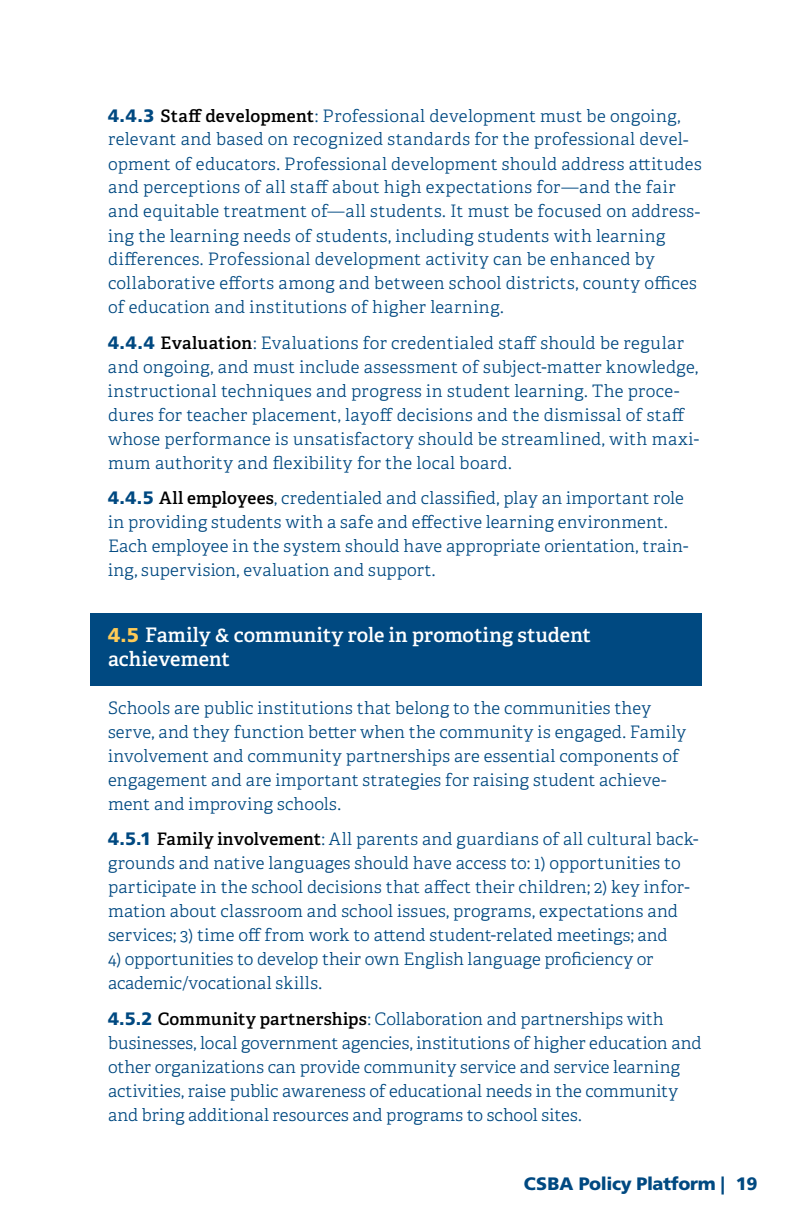
<style>
.page{position:relative;width:792px;height:1224px;background:#fff}
.page>*{position:absolute;margin:0;border:0;box-sizing:border-box;transform-origin:0 0}
.t1{font:600 20px/24px "Adelle";letter-spacing:.005em;color:#fff}
.t2{font:900 18px "Frutiger LT Std";letter-spacing:-.02em;color:#004981}
.t3{font:300 17.2px/24px "Adelle";letter-spacing:.015em;color:#004981}
.s1{font-family:"Frutiger LT Std";font-weight:900;font-size:18px}
.s2{font-weight:600;color:#000}
.s3{font-family:"Frutiger LT Std";font-weight:900;color:#ffcb56}
</style>
<div class="page">
<div style="left:90px;top:613px;width:612px;height:73px;background:#004981"></div>
<p class="t3" style="left:108px;top:104px;width:595px"><span class="s1">4.4.3</span> <span class="s2">Staff development</span>: Professional development must be ongoing, relevant and based on recognized standards for the professional devel&shy;opment of educators. Professional development should address attitudes and perceptions of all staff about high expectations for—and the fair and equitable treatment of—all students. It must be focused on address&shy;ing the learning needs of students, including students with learning differences. Professional development activity can be enhanced by collaborative efforts among and between school districts, county offices of education and institutions of higher learning.</p>
<p class="t3" style="left:108px;top:331px;width:593px"><span class="s1">4.4.4</span> <span class="s2">Evaluation</span>: Evaluations for credentialed staff should be regular and ongoing, and must include assessment of subject-matter knowledge, instructional techniques and progress in student learning. The proce&shy;dures for teacher placement, layoff decisions and the dismissal of staff whose performance is unsatisfactory should be streamlined, with maxi&shy;mum authority and flexibility for the local board.</p>
<p class="t3" style="left:108px;top:487px;width:582px"><span class="s1">4.4.5</span> <span class="s2">All employees</span>, credentialed and classified, play an important role in providing students with a safe and effective learning environment.<br>Each employee in the system should have appropriate orientation, train&shy;ing, supervision, evaluation and support.</p>
<p class="t1" style="left:108px;top:623px;width:485px"><span class="s3">4.5</span> Family &amp; community role in promoting student achievement</p>
<p class="t3" style="left:108px;top:696px;width:580px">Schools are public institutions that belong to the communities they serve, and they function better when the community is engaged. Family involvement and community partnerships are essential components of engagement and are important strategies for raising student achieve&shy;ment and improving schools.</p>
<p class="t3" style="left:108px;top:828px;width:592px"><span class="s1">4.5.1</span> <span class="s2">Family involvement</span>: All parents and guardians of all cultural back&shy;grounds and native languages should have access to: 1) opportunities to participate in the school decisions that affect their children; 2) key infor&shy;mation about classroom and school issues, programs, expectations and services; 3) time off from work to attend student-related meetings; and</p>
<p class="t3" style="left:108px;top:948px;width:547px">4) opportunities to develop their own English language proficiency or academic/vocational skills.</p>
<p class="t3" style="left:108px;top:1007px;width:595px"><span class="s1">4.5.2</span> <span class="s2">Community partnerships</span>: Collaboration and partnerships with businesses, local government agencies, institutions of higher education and other organizations can provide community service and service learning activities, raise public awareness of educational needs in the community and bring additional resources and programs to school sites.</p>
<p class="t2" style="left:524px;top:1172px;width:235px">CSBA Policy Platform | 19</p>
</div>
